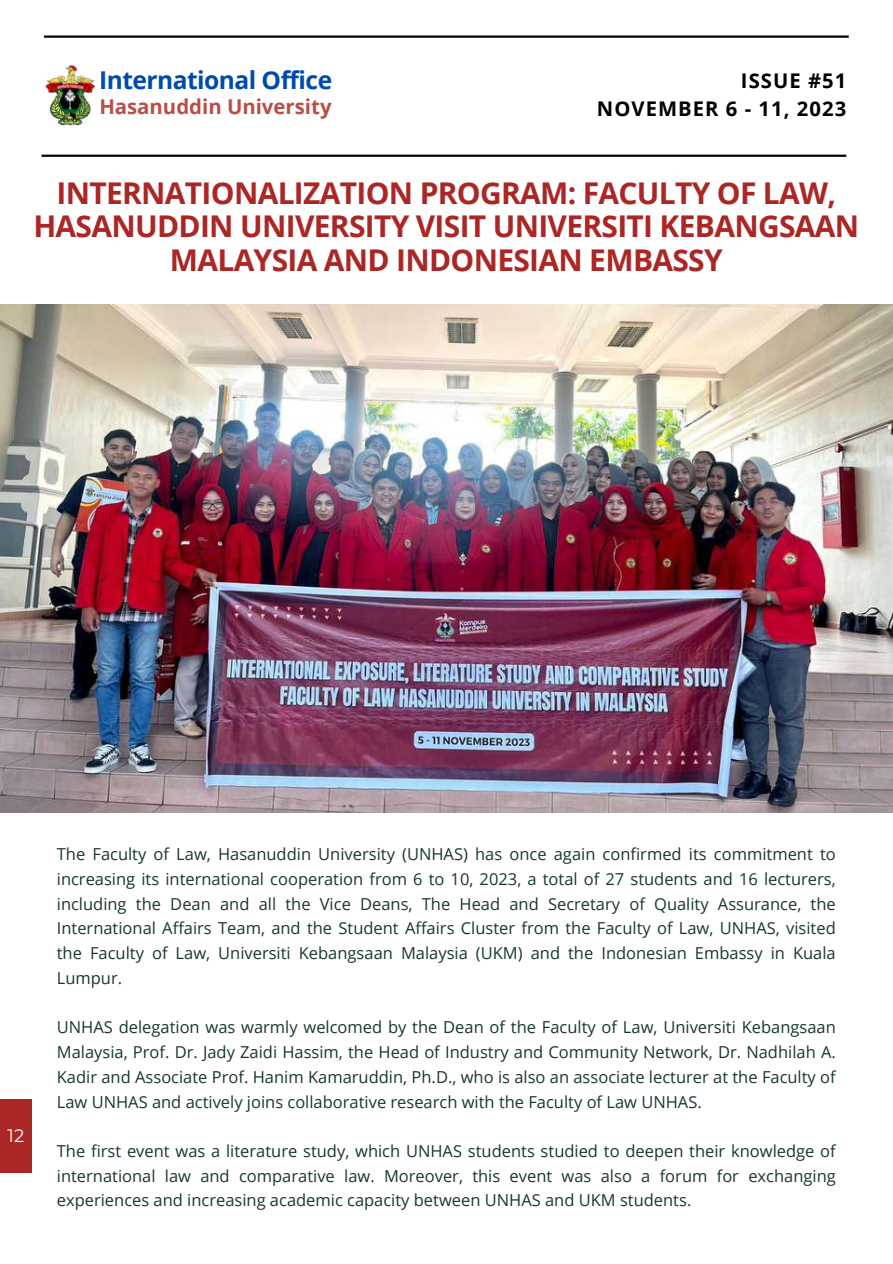
<style>
.page{position:relative;width:893px;height:1264px;background:#fff}
.page>*{position:absolute;margin:0;border:0;box-sizing:border-box;transform-origin:0 0}
.t1{font:700 30px/33.8px "Open Sans";letter-spacing:-.02em;color:#aa2725;text-align:center}
.t2{font:700 24.6px "Open Sans";letter-spacing:-.02em;color:#004aad}
.t3{font:700 20.4px "Open Sans";color:#ba4d46}
.t4{font:700 20.25px/28px "Open Sans";letter-spacing:.05em;color:#000;text-align:right}
.t5{font:18px "Montserrat";color:#fff}
.t6{font:16.5px/24.8px "Open Sans";color:#19372f;text-align:justify}
</style>
<div class="page">
<div style="left:0;top:1099px;width:32px;height:74px;background:#aa2725"></div>
<img style="left:44px;top:65px;width:51px;height:61px">
<hr style="left:42px;top:155px;width:804px;height:2px;background:#000">
<hr style="left:44px;top:35px;width:804px;height:3px;background:#000">
<img style="left:0;top:305px;width:892px;height:507px">
<h2 class="t2" style="left:99px;top:63px;width:234px">International Office</h2>
<p class="t3" style="left:99px;top:92px;width:234px">Hasanuddin University</p>
<p class="t4" style="left:597px;top:66px;width:251px">ISSUE #51<br>NOVEMBER 6 - 11, 2023</p>
<h1 class="t1" style="left:33px;top:175px;width:827px">INTERNATIONALIZATION PROGRAM: FACULTY OF LAW,<br>HASANUDDIN UNIVERSITY VISIT UNIVERSITI KEBANGSAAN<br>MALAYSIA AND INDONESIAN EMBASSY</h1>
<p class="t5" style="left:8px;top:1124px;width:18px">12</p>
<p class="t6" style="left:57px;top:841px;width:780px">The Faculty of Law, Hasanuddin University (UNHAS) has once again confirmed its commitment to increasing its international cooperation from 6 to 10, 2023, a total of 27 students and 16 lecturers, including the Dean and all the Vice Deans, The Head and Secretary of Quality Assurance, the International Affairs Team, and the Student Affairs Cluster from the Faculty of Law, UNHAS, visited the Faculty of Law, Universiti Kebangsaan Malaysia (UKM) and the Indonesian Embassy in Kuala Lumpur.</p>
<p class="t6" style="left:57px;top:1014px;width:780px">UNHAS delegation was warmly welcomed by the Dean of the Faculty of Law, Universiti Kebangsaan Malaysia, Prof. Dr. Jady Zaidi Hassim, the Head of Industry and Community Network, Dr. Nadhilah A.<br>Kadir and Associate Prof. Hanim Kamaruddin, Ph.D., who is also an associate lecturer at the Faculty of Law UNHAS and actively joins collaborative research with the Faculty of Law UNHAS.</p>
<p class="t6" style="left:57px;top:1138px;width:780px">The first event was a literature study, which UNHAS students studied to deepen their knowledge of international law and comparative law. Moreover, this event was also a forum for exchanging experiences and increasing academic capacity between UNHAS and UKM students.</p>
</div>
